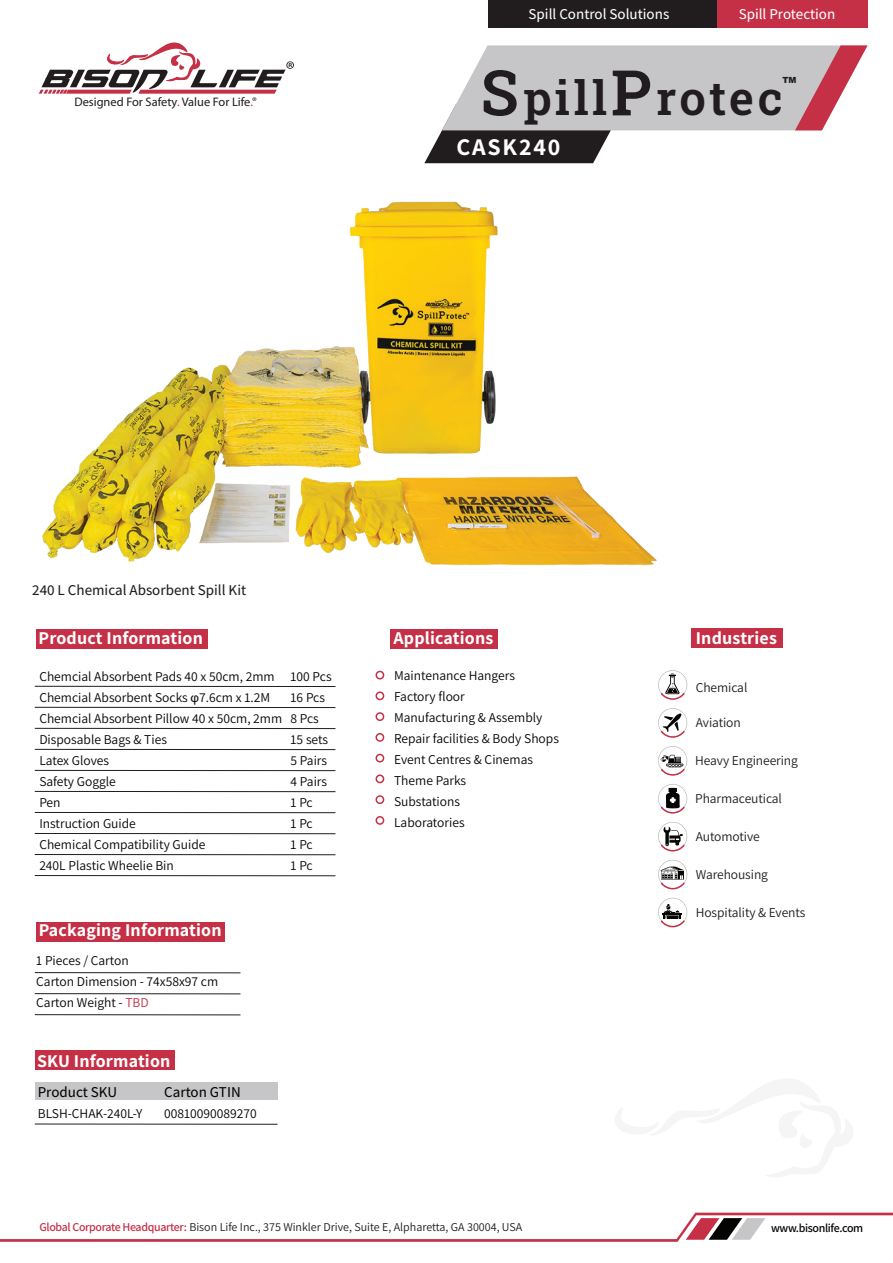
<style>
.page{position:relative;width:893px;height:1263px;background:#fff}
.page>*{position:absolute;margin:0;border:0;box-sizing:border-box;transform-origin:0 0}
.t1{font:600 47.25px "Roboto Slab";letter-spacing:.07em;color:#211d1e}
.t2{font:700 24px "Assistant";letter-spacing:.075em;color:#fff}
.t3{font:700 18px "Assistant";letter-spacing:.01em;color:#fff}
.t4{font:500 15px "Assistant";color:#fff}
.t5{font:500 15px "Assistant";color:#211d1e}
.t6{font:500 15px "Assistant";color:#040503}
.t7{font:13.5px/21px "Assistant";color:#040503}
.t8{font:13.5px "Assistant";letter-spacing:-.005em;color:#211d1e}
.t9{font:13.5px "Assistant";letter-spacing:-.005em;color:#211c1d}
.t10{font:12.45px "Myriad Pro";color:#211d1e}
.t11{font:12px "Assistant";color:#211d1e}
.t12{font:600 12px "Assistant";letter-spacing:-.03em;color:#040503}
.t13{font:900 8.4px "Arial";color:#211d1e}
.s1{color:#c53046}
.s2{font-size:63px}
.s3{font-family:"Myriad Pro"}
.s4{font-weight:600;color:#c53046}
</style>
<div class="page">
<svg style="left:424px;top:45px;width:443px;height:118px"></svg>
<svg style="left:39px;top:42px;width:255px;height:59px"></svg>
<div style="left:716px;top:0;width:151px;height:28px;background:#c53046"></div>
<div style="left:488px;top:0;width:228px;height:28px;background:#211d1e"></div>
<svg style="left:0;top:1212px;width:893px;height:30px"></svg>
<div style="left:390px;top:630px;width:108px;height:19px;background:#c53046"></div>
<div style="left:375px;top:671px;width:9px;height:8px;border:2px solid #c53046;border-radius:50%"></div>
<div style="left:375px;top:691px;width:9px;height:9px;border:2px solid #c53046;border-radius:50%"></div>
<div style="left:375px;top:712px;width:9px;height:9px;border:2px solid #c53046;border-radius:50%"></div>
<div style="left:375px;top:733px;width:9px;height:9px;border:2px solid #c53046;border-radius:50%"></div>
<div style="left:375px;top:754px;width:9px;height:8px;border:2px solid #c53046;border-radius:50%"></div>
<div style="left:375px;top:774px;width:9px;height:9px;border:2px solid #c53046;border-radius:50%"></div>
<div style="left:375px;top:795px;width:9px;height:9px;border:2px solid #c53046;border-radius:50%"></div>
<div style="left:375px;top:816px;width:9px;height:9px;border:2px solid #c53046;border-radius:50%"></div>
<div style="left:36px;top:629px;width:171px;height:20px;background:#c53046"></div>
<hr style="left:35px;top:686px;width:300px;height:1px;background:#211d1e">
<hr style="left:35px;top:707px;width:300px;height:1px;background:#211d1e">
<hr style="left:35px;top:770px;width:300px;height:1px;background:#211d1e">
<hr style="left:35px;top:728px;width:300px;height:1px;background:#211d1e">
<hr style="left:35px;top:749px;width:300px;height:1px;background:#211d1e">
<hr style="left:35px;top:791px;width:300px;height:1px;background:#211d1e">
<hr style="left:35px;top:812px;width:300px;height:1px;background:#211d1e">
<hr style="left:35px;top:833px;width:300px;height:1px;background:#211d1e">
<hr style="left:35px;top:854px;width:300px;height:1px;background:#211d1e">
<hr style="left:35px;top:875px;width:300px;height:1px;background:#211d1e">
<div style="left:36px;top:922px;width:189px;height:19px;background:#c53046"></div>
<hr style="left:35px;top:972px;width:205px;height:1px;background:#211d1e">
<hr style="left:35px;top:993px;width:205px;height:1px;background:#211d1e">
<hr style="left:35px;top:1014px;width:205px;height:1px;background:#211d1e">
<div style="left:35px;top:1050px;width:139px;height:20px;background:#c53046"></div>
<div style="left:35px;top:1082px;width:243px;height:18px;background:#c6c6c8"></div>
<hr style="left:35px;top:1124px;width:242px;height:1px;background:#211d1e">
<img style="left:42px;top:201px;width:615px;height:365px">
<div style="left:691px;top:628px;width:91px;height:20px;background:#c53046"></div>
<svg style="left:658px;top:822px;width:29px;height:30px"></svg>
<svg style="left:658px;top:708px;width:29px;height:30px"></svg>
<svg style="left:658px;top:746px;width:29px;height:30px"></svg>
<svg style="left:658px;top:670px;width:29px;height:30px"></svg>
<svg style="left:658px;top:860px;width:29px;height:30px"></svg>
<svg style="left:658px;top:784px;width:29px;height:30px"></svg>
<svg style="left:658px;top:898px;width:29px;height:30px"></svg>
<p class="t10" style="left:74px;top:94px;width:180px">Designed For Safety<span class="s1">.</span> Value For Life<span class="s1">.</span></p>
<p class="t4" style="left:529px;top:3px;width:142px">Spill Control Solutions</p>
<p class="t4" style="left:739px;top:3px;width:98px">Spill Protection</p>
<h1 class="t1" style="left:481px;top:66px;width:304px"><span class="s2">S</span>pill<span class="s2">P</span>rotec</h1>
<h2 class="t2" style="left:456px;top:131px;width:105px">CASK240</h2>
<p class="t13" style="left:782px;top:74px;width:16px">TM</p>
<p class="t5" style="left:32px;top:579px;width:215px">240 L Chemical Absorbent Spill Kit</p>
<h3 class="t3" style="left:39px;top:626px;width:166px">Product Information</h3>
<p class="t7" style="left:39px;top:665px;width:244px">Chemcial Absorbent Pads 40 x 50cm, 2mm<br>Chemcial Absorbent Socks <span class="s3">φ</span>7.6cm x 1.2M<br>Chemcial Absorbent Pillow 40 x 50cm, 2mm<br>Disposable Bags &amp; Ties<br>Latex Gloves<br>Safety Goggle<br>Pen<br>Instruction Guide<br>Chemical Compatibility Guide<br>240L Plastic Wheelie Bin</p>
<p class="t7" style="left:291px;top:665px;width:43px">100 Pcs<br>16 Pcs<br>8 Pcs<br>15 sets<br>5 Pairs<br>4 Pairs<br>1 Pc<br>1 Pc<br>1 Pc<br>1 Pc</p>
<h3 class="t3" style="left:39px;top:917px;width:184px">Packaging Information</h3>
<p class="t7" style="left:36px;top:950px;width:183px">1 Pieces / Carton<br>Carton Dimension - 74x58x97 cm<br>Carton Weight - <span class="s1">TBD</span></p>
<h3 class="t3" style="left:37px;top:1048px;width:135px">SKU Information</h3>
<p class="t6" style="left:38px;top:1081px;width:81px">Product SKU</p>
<p class="t6" style="left:164px;top:1081px;width:78px">Carton GTIN</p>
<p class="t7" style="left:38px;top:1102px;width:106px">BLSH-CHAK-240L-Y</p>
<p class="t7" style="left:164px;top:1102px;width:94px">00810090089270</p>
<h3 class="t3" style="left:394px;top:626px;width:101px">Applications</h3>
<p class="t7" style="left:394px;top:664px;width:166px">Maintenance Hangers<br>Factory floor<br>Manufacturing &amp; Assembly<br>Repair facilities &amp; Body Shops<br>Event Centres &amp; Cinemas<br>Theme Parks<br>Substations<br>Laboratories</p>
<h3 class="t3" style="left:696px;top:626px;width:83px">Industries</h3>
<p class="t9" style="left:696px;top:678px;width:53px">Chemical</p>
<p class="t8" style="left:696px;top:713px;width:47px">Aviation</p>
<p class="t8" style="left:695px;top:751px;width:104px">Heavy Engineering</p>
<p class="t8" style="left:695px;top:789px;width:88px">Pharmaceutical</p>
<p class="t8" style="left:696px;top:827px;width:66px">Automotive</p>
<p class="t8" style="left:696px;top:865px;width:74px">Warehousing</p>
<p class="t8" style="left:696px;top:903px;width:111px">Hospitality &amp; Events</p>
<p class="t11" style="left:39px;top:1218px;width:484px"><span class="s4">Global Corporate Headquarter:</span> Bison Life Inc., 375 Winkler Drive, Suite E, Alpharetta, GA 30004, USA</p>
<p class="t12" style="left:771px;top:1219px;width:94px">www.bisonlife.com</p>
</div>
